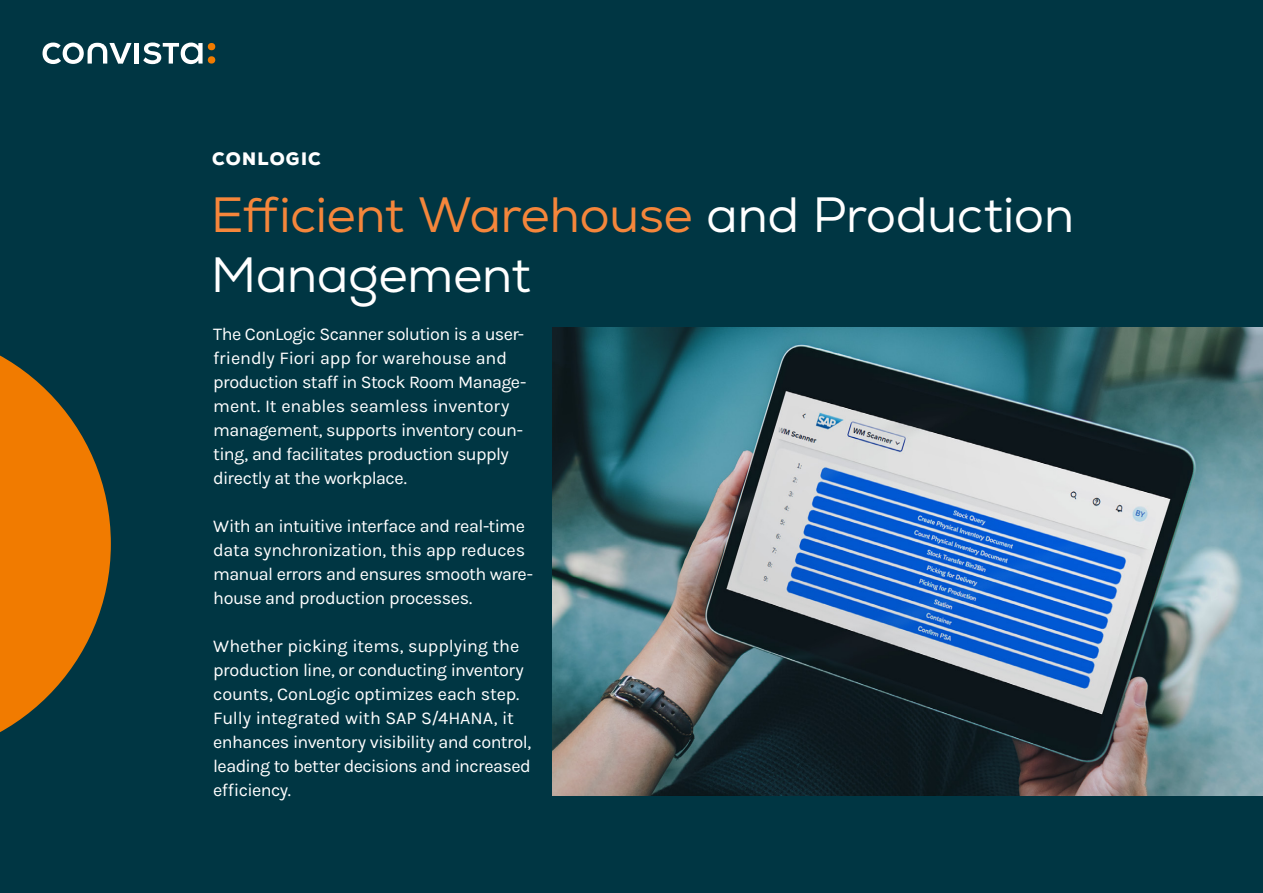
<style>
.page{position:relative;width:1263px;height:893px;background:#003643}
.page>*{position:absolute;margin:0;border:0;box-sizing:border-box;transform-origin:0 0}
.t1{font:49.5px/60px "Nexa";color:#fff}
.Titel_Einleitungstext{font:18px/24px "Karla";letter-spacing:-.025em;color:#fff}
.t2{font:900 18px "Nexa";letter-spacing:.07em;color:#fff}
.s1{color:#f5863b}
</style>
<div class="page">
<svg style="left:0;top:355px;width:111px;height:377px;fill:#f17b00"></svg>
<hr style="left:135px;top:43px;width:4px;height:21px;background:#fff">
<svg style="left:143px;top:42px;width:72px;height:23px"></svg>
<svg style="left:43px;top:43px;width:89px;height:21px"></svg>
<img style="left:553px;top:327px;width:710px;height:468px">
<p class="t2" style="left:212px;top:147px;width:110px">CONLOGIC</p>
<p class="t1" style="left:211px;top:185px;width:864px"><span class="s1">Efficient Warehouse</span> and Production<br>Management</p>
<p class="Titel_Einleitungstext" style="left:213px;top:321px;width:312px">The ConLogic Scanner solution is a user-</p>
<p class="Titel_Einleitungstext" style="left:213px;top:345px;width:315px">friendly Fiori app for warehouse and production staff in Stock Room Manage&shy;ment. It enables seamless inventory</p>
<p class="Titel_Einleitungstext" style="left:213px;top:417px;width:311px">management, supports inventory coun&shy;ting, and facilitates production supply directly at the workplace.</p>
<p class="Titel_Einleitungstext" style="left:213px;top:513px;width:321px">With an intuitive interface and real-time data synchronization, this app reduces manual errors and ensures smooth ware&shy;house and production processes.</p>
<p class="Titel_Einleitungstext" style="left:213px;top:633px;width:319px">Whether picking items, supplying the production line, or conducting inventory counts, ConLogic optimizes each step.<br>Fully integrated with SAP S/4HANA, it enhances inventory visibility and control, leading to better decisions and increased efficiency.</p>
</div>
